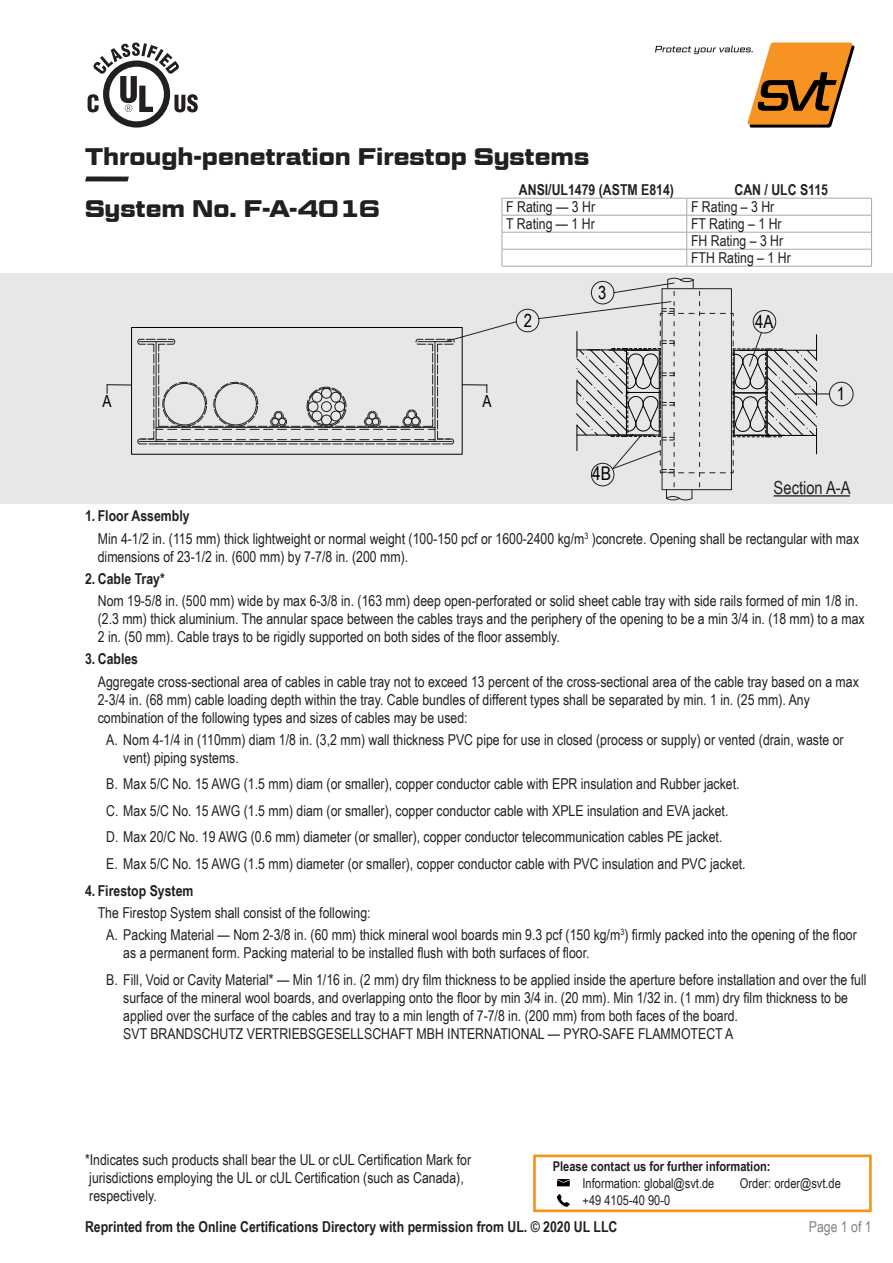
<style>
.page{position:relative;width:893px;height:1263px;background:#fff}
.page>*{position:absolute;margin:0;border:0;box-sizing:border-box;transform-origin:0 0}
.t1{font:700 24px/51.9px "Geom Graphic";color:#231f20}
.t2{font:18.9px "Arial Narrow";color:#000001}
.t3{font:18px "Arial Narrow";color:#231f20}
.t4{font:18px "Arial Narrow";color:#000001}
.t5{font:16.65px "Arial Narrow";color:#000001}
.t6{font:15px/18px "Arial Narrow";color:#231f20}
.t7{font:700 15px "Arial Narrow";color:#231f20}
.t8{font:15px "Arial Narrow";color:#808285}
.t9{font:13.5px "Arial Narrow";color:#231f20}
.t10{font:700 13.5px "Arial Narrow";color:#231f20}
.s1{font-weight:700}
</style>
<div class="page">
<div style="left:0;top:273px;width:893px;height:230px;background:#e6e7e9"></div>
<svg style="left:103px;top:60px;width:67px;height:68px"></svg>
<div style="left:109px;top:67px;width:55px;height:54px;background:#fff;border-radius:50%"></div>
<svg style="left:88px;top:43px;width:110px;height:69px"></svg>
<svg style="left:85px;top:176px;width:44px;height:5px"></svg>
<svg style="left:655px;top:43px;width:199px;height:85px"></svg>
<svg style="left:557px;top:1179px;width:13px;height:7px"></svg>
<svg style="left:557px;top:1194px;width:13px;height:13px"></svg>
<div style="left:533px;top:1154px;width:339px;height:58px;border:3px solid #f7931d"></div>
<hr style="left:502px;top:215px;width:185px;height:1px;background:#a8a9ad">
<hr style="left:687px;top:215px;width:185px;height:1px;background:#a8a9ad">
<hr style="left:502px;top:232px;width:185px;height:1px;background:#a8a9ad">
<hr style="left:687px;top:232px;width:185px;height:1px;background:#a8a9ad">
<hr style="left:502px;top:249px;width:185px;height:1px;background:#a8a9ad">
<hr style="left:687px;top:249px;width:185px;height:1px;background:#a8a9ad">
<svg style="left:502px;top:199px;width:1px;height:67px"></svg>
<hr style="left:502px;top:266px;width:185px;height:1px;background:#a8a9ad">
<svg style="left:686px;top:199px;width:1px;height:67px"></svg>
<svg style="left:871px;top:199px;width:1px;height:67px"></svg>
<hr style="left:687px;top:266px;width:185px;height:1px;background:#a8a9ad">
<hr style="left:502px;top:198px;width:185px;height:1px;background:#a8a9ad">
<hr style="left:687px;top:198px;width:185px;height:1px;background:#a8a9ad">
<hr style="left:774px;top:495px;width:76px;height:1px;background:#231f20">
<div style="left:516px;top:309px;width:23px;height:23px;border:1px solid #231f20;border-radius:50%"></div>
<hr style="left:107px;top:384px;width:24px;height:2px;background:#231f20">
<div style="left:131px;top:327px;width:331px;height:128px;border:1px solid #000001"></div>
<svg style="left:829px;top:382px;width:24px;height:24px"></svg>
<div style="left:591px;top:463px;width:23px;height:23px;border:1px solid #231f20;border-radius:50%"></div>
<hr style="left:795px;top:393px;width:34px;height:1px;background:#231f20">
<svg style="left:666px;top:483px;width:27px;height:18px"></svg>
<svg style="left:137px;top:321px;width:380px;height:124px"></svg>
<svg style="left:538px;top:278px;width:279px;height:199px"></svg>
<h1 class="t1" style="left:85px;top:130px;width:506px">Through-penetration Firestop Systems<br>System No. F-A-4016</h1>
<p class="t7" style="left:519px;top:178px;width:157px">ANSI/UL1479 (ASTM E814)</p>
<p class="t7" style="left:734px;top:178px;width:95px">CAN / ULC S115</p>
<p class="t6" style="left:506px;top:197px;width:90px">F Rating — 3 Hr</p>
<p class="t6" style="left:691px;top:197px;width:85px">F Rating – 3 Hr</p>
<p class="t6" style="left:506px;top:214px;width:90px">T Rating — 1 Hr</p>
<p class="t6" style="left:691px;top:215px;width:101px;line-height:17px">FT Rating – 1 Hr<br>FH Rating – 3 Hr<br>FTH Rating – 1 Hr</p>
<p class="t5" style="left:103px;top:389px;width:11px">A</p>
<p class="t5" style="left:482px;top:389px;width:11px">A</p>
<p class="t4" style="left:524px;top:307px;width:10px">2</p>
<p class="t4" style="left:598px;top:279px;width:10px">3</p>
<p class="t2" style="left:592px;top:460px;width:20px">4B</p>
<p class="t4" style="left:755px;top:308px;width:20px">4A</p>
<p class="t4" style="left:837px;top:381px;width:10px">1</p>
<p class="t3" style="left:774px;top:474px;width:79px">Section A-A</p>
<p class="t6" style="left:98px;top:504px;width:763px;line-height:22.2px;text-indent:-13px"><span class="s1">1. Floor Assembly<br></span>Min 4-1/2 in. (115 mm) thick lightweight or normal weight (100-150 pcf or 1600-2400 kg/m<sup>3</sup> )concrete. Opening shall be rectangular with max</p>
<p class="t6" style="left:98px;top:547px;width:312px">dimensions of 23-1/2 in. (600 mm) by 7-7/8 in. (200 mm).</p>
<p class="t7" style="left:85px;top:567px;width:81px">2. Cable Tray*</p>
<p class="t6" style="left:98px;top:591px;width:768px">Nom 19-5/8 in. (500 mm) wide by max 6-3/8 in. (163 mm) deep open-perforated or solid sheet cable tray with side rails formed of min 1/8 in. (2.3 mm) thick aluminium. The annular space between the cables trays and the periphery of the opening to be a min 3/4 in. (18 mm) to a max<br>2 in. (50 mm). Cable trays to be rigidly supported on both sides of the floor assembly.</p>
<p class="t7" style="left:85px;top:648px;width:55px">3. Cables</p>
<p class="t6" style="left:98px;top:672px;width:763px">Aggregate cross-sectional area of cables in cable tray not to exceed 13 percent of the cross-sectional area of the cable tray based on a max<br>2-3/4 in. (68 mm) cable loading depth within the tray. Cable bundles of different types shall be separated by min. 1 in. (25 mm). Any combination of the following types and sizes of cables may be used:</p>
<p class="t6" style="left:123px;top:730px;width:722px;text-indent:-17px">A. Nom 4-1/4 in (110mm) diam 1/8 in. (3,2 mm) wall thickness PVC pipe for use in closed (process or supply) or vented (drain, waste or vent) piping systems.</p>
<p class="t6" style="left:106px;top:770px;width:641px;line-height:26.5px">B. Max 5/C No. 15 AWG (1.5 mm) diam (or smaller), copper conductor cable with EPR insulation and Rubber jacket.<br>C. Max 5/C No. 15 AWG (1.5 mm) diam (or smaller), copper conductor cable with XPLE insulation and EVA jacket.<br>D. Max 20/C No. 19 AWG (0.6 mm) diameter (or smaller), copper conductor telecommunication cables PE jacket.<br>E. Max 5/C No. 15 AWG (1.5 mm) diameter (or smaller), copper conductor cable with PVC insulation and PVC jacket.</p>
<p class="t7" style="left:85px;top:879px;width:110px">4. Firestop System</p>
<p class="t6" style="left:106px;top:901px;width:752px;line-height:22.2px;text-indent:-9px">The Firestop System shall consist of the following:<br>A. Packing Material — Nom 2-3/8 in. (60 mm) thick mineral wool boards min 9.3 pcf (150 kg/m<sup>3</sup>) firmly packed into the opening of the floor</p>
<p class="t6" style="left:106px;top:939px;width:762px;line-height:26.5px;text-indent:17px">as a permanent form. Packing material to be installed flush with both surfaces of floor.<br>B. Fill, Void or Cavity Material* — Min 1/16 in. (2 mm) dry film thickness to be applied inside the aperture before installation and over the full</p>
<p class="t6" style="left:123px;top:988px;width:726px">surface of the mineral wool boards, and overlapping onto the floor by min 3/4 in. (20 mm). Min 1/32 in. (1 mm) dry film thickness to be applied over the surface of the cables and tray to a min length of 7-7/8 in. (200 mm) from both faces of the board.<br>SVT BRANDSCHUTZ VERTRIEBSGESELLSCHAFT MBH INTERNATIONAL — PYRO-SAFE FLAMMOTECT A</p>
<p class="t6" style="left:85px;top:1150px;width:388px">*Indicates such products shall bear the UL or cUL Certification Mark for jurisdictions employing the UL or cUL Certification (such as Canada), respectively.</p>
<p class="t10" style="left:553px;top:1155px;width:219px">Please contact us for further information:</p>
<p class="t9" style="left:583px;top:1173px;width:133px">Information: global@svt.de</p>
<p class="t9" style="left:740px;top:1173px;width:103px">Order: order@svt.de</p>
<p class="t9" style="left:583px;top:1190px;width:89px">+49 4105-40 90-0</p>
<p class="t7" style="left:85px;top:1215px;width:534px">Reprinted from the Online Certifications Directory with permission from UL. © 2020 UL LLC</p>
<p class="t8" style="left:809px;top:1215px;width:64px">Page 1 of 1</p>
</div>
